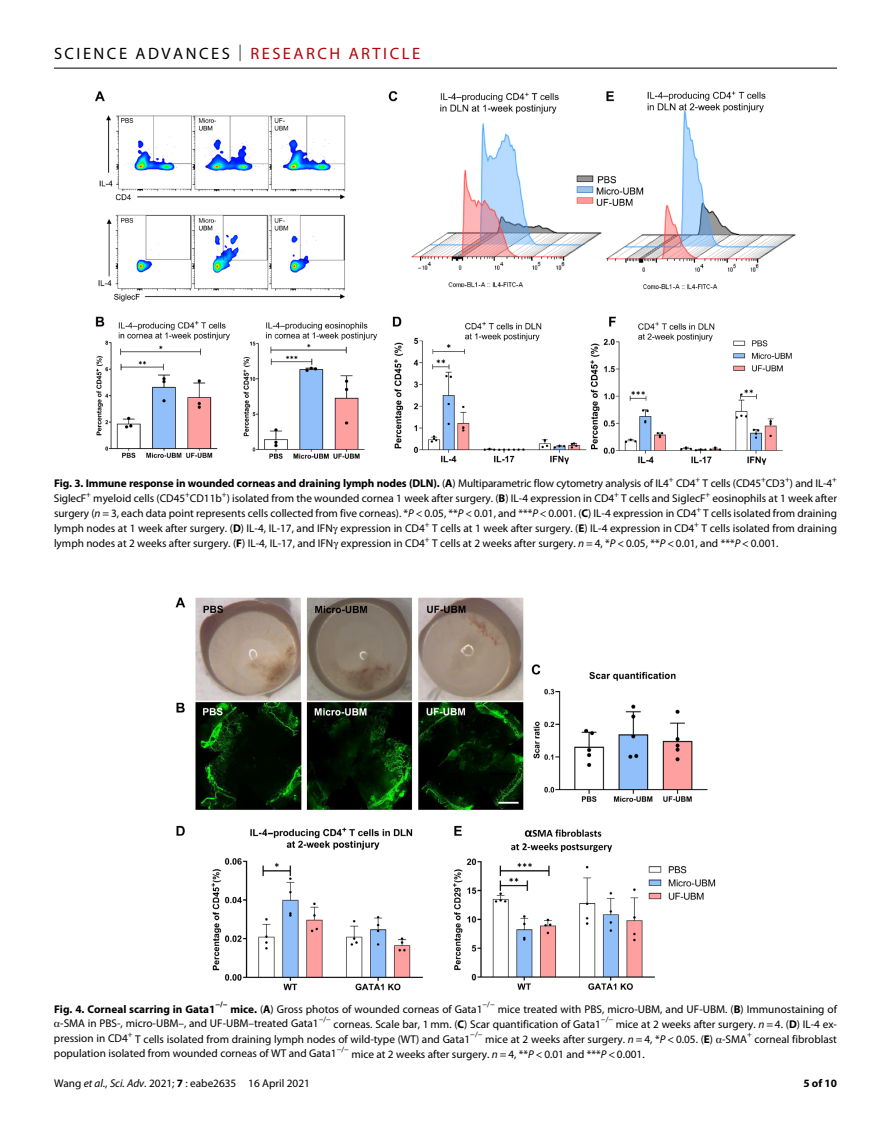
<style>
.page{position:relative;width:891px;height:1134px;background:#fff}
.page>*{position:absolute;margin:0;border:0;box-sizing:border-box;transform-origin:0 0}
.t1{font:16.5px "Myriad Pro";letter-spacing:.15em;color:#000}
.t2{font:11.25px/15px "Myriad Pro";color:#000;text-align:justify}
.t3{font:700 11.25px "Myriad Pro";color:#000}
.s1{font-weight:300}
.s2{color:#b10508}
.s3{font-weight:700}
.s4{font-style:italic}
</style>
<div class="page">
<hr style="left:54px;top:68px;width:783px;height:1px;background:#000">
<img style="left:95px;top:91px;width:701px;height:374px">
<img style="left:176px;top:597px;width:539px;height:394px">
<h1 class="t1" style="left:54px;top:40px;width:368px">SCIENCE ADVANCES <span class="s1">|</span> <span class="s2">RESEARCH ARTICLE</span></h1>
<p class="t2" style="left:54px;top:476px;width:785px"><span class="s3">Fig. 3. Immune response in wounded corneas and draining lymph nodes (DLN).</span> (<span class="s3">A</span>) Multiparametric flow cytometry analysis of IL4<sup>+</sup> CD4<sup>+</sup> T cells (CD45<sup>+</sup>CD3<sup>+</sup>) and IL-4<sup>+ </sup>SiglecF<sup>+</sup> myeloid cells (CD45<sup>+</sup>CD11b<sup>+</sup>) isolated from the wounded cornea 1 week after surgery. (<span class="s3">B</span>) IL-4 expression in CD4<sup>+</sup> T cells and SiglecF<sup>+</sup> eosinophils at 1 week after surgery (<span class="s4">n</span> = 3, each data point represents cells collected from five corneas). *<span class="s4">P</span> &lt; 0.05, **<span class="s4">P</span> &lt; 0.01, and ***<span class="s4">P</span> &lt; 0.001. (<span class="s3">C</span>) IL-4 expression in CD4<sup>+</sup> T cells isolated from draining lymph nodes at 1 week after surgery. (<span class="s3">D</span>) IL-4, IL-17, and IFN expression in CD4<sup>+</sup> T cells at 1 week after surgery. (<span class="s3">E</span>) IL-4 expression in CD4<sup>+</sup> T cells isolated from draining lymph nodes at 2 weeks after surgery. (<span class="s3">F</span>) IL-4, IL-17, and IFN expression in CD4<sup>+</sup> T cells at 2 weeks after surgery. <span class="s4">n</span> = 4, *<span class="s4">P</span> &lt; 0.05, **<span class="s4">P</span> &lt; 0.01, and ***<span class="s4">P</span> &lt; 0.001.</p>
<p class="t2" style="left:54px;top:1001px;width:785px"><span class="s3">Fig. 4. Corneal scarring in Gata1</span><sup>−/−</sup> <span class="s3">mice.</span> (<span class="s3">A</span>) Gross photos of wounded corneas of Gata1<sup>−/−</sup> mice treated with PBS, micro-UBM, and UF-UBM. (<span class="s3">B</span>) Immunostaining of</p>
<p class="t2" style="left:60px;top:1016px;width:778px">-SMA in PBS-, micro-UBM–, and UF-UBM–treated Gata1<sup>−/−</sup> corneas. Scale bar, 1 mm. (<span class="s3">C</span>) Scar quantification of Gata1<sup>−/−</sup> mice at 2 weeks after surgery. <span class="s4">n</span> = 4. (<span class="s3">D</span>) IL-4 ex-</p>
<p class="t2" style="left:54px;top:1031px;width:785px">pression in CD4<sup>+</sup> T cells isolated from draining lymph nodes of wild-type (WT) and Gata1<sup>−/−</sup> mice at 2 weeks after surgery. <span class="s4">n</span> = 4, *<span class="s4">P</span> &lt; 0.05. (<span class="s3">E</span>) -SMA<sup>+</sup> corneal fibroblast</p>
<p class="t2" style="left:54px;top:1046px;width:592px">population isolated from wounded corneas of WT and Gata1<sup>−/−</sup> mice at 2 weeks after surgery. <span class="s4">n</span> = 4, **<span class="s4">P</span> &lt; 0.01 and ***<span class="s4">P</span> &lt; 0.001.</p>
<p class="t2" style="left:54px;top:1076px;width:257px">Wang <span class="s4">et al</span>., <span class="s4">Sci. Adv.</span> 2021; <span class="s3">7</span> : eabe2635 16 April 2021</p>
<p class="t3" style="left:803px;top:1074px;width:35px">5 of 10</p>
</div>
